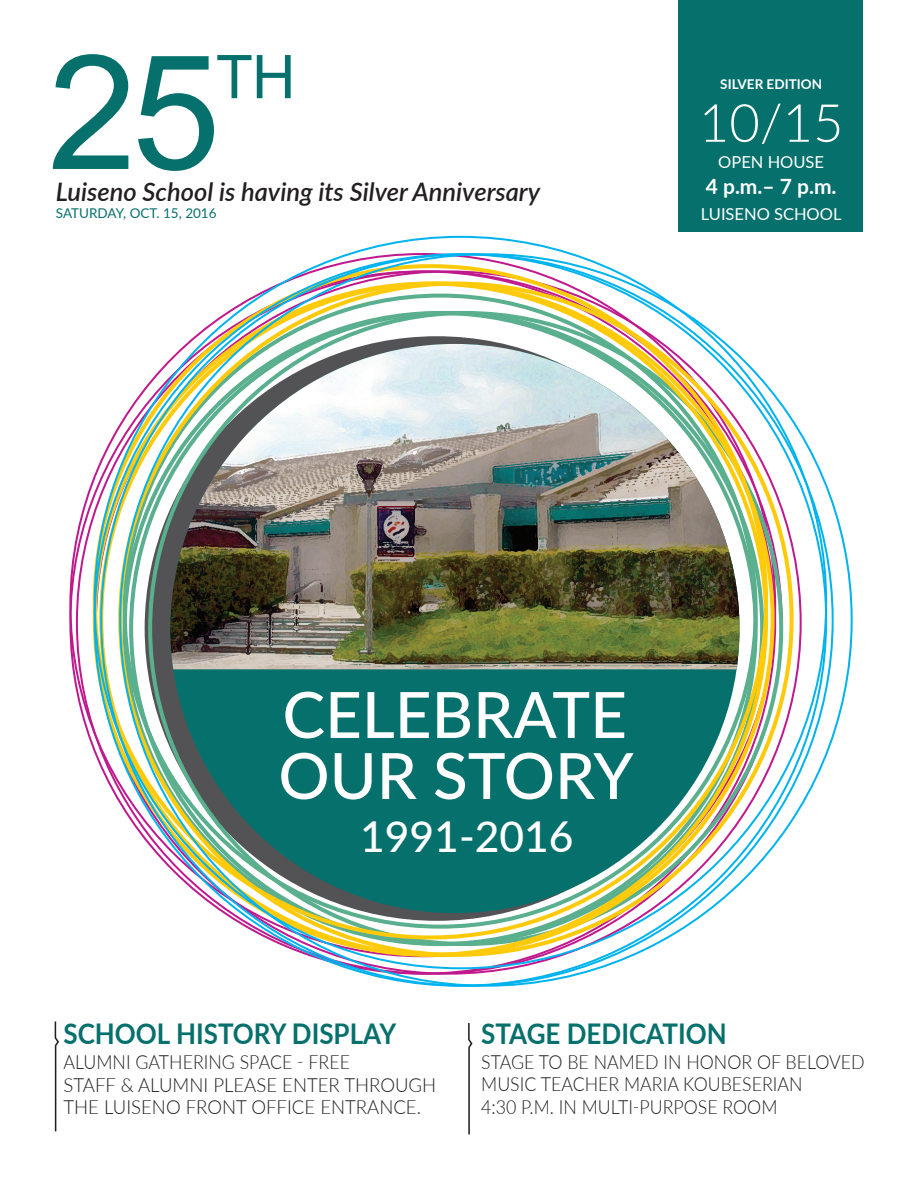
<style>
.page{position:relative;width:918px;height:1188px;background:#fff}
.page>*{position:absolute;margin:0;border:0;box-sizing:border-box;transform-origin:0 0}
.t1{font:159.75px "Arial";color:#06706c}
.t2{font:500 63.9px/61.1px "Lato";color:#fff}
.t3{font:60.3px "Arial";color:#06706c}
.t4{font:300 52.5px "Lato";color:#fff}
.t5{font:500 42.6px "Lato";color:#fff}
.t6{font:700 28.5px "Lato";color:#06706c;scale:.91 1}
.t7{font:italic 600 25.5px "Lato";color:#231f20}
.t8{font:700 21px "Lato";color:#fff}
.t9{font:300 19.5px/22.5px "Lato";color:#231f20;scale:.91 1}
.t10{font:16.5px "Lato";color:#fff}
.t11{font:13.5px "Lato";color:#06706c}
.t12{font:700 13.5px "Lato";color:#fff}
</style>
<div class="page">
<div style="left:679px;top:0;width:184px;height:232px;background:#06706c"></div>
<svg style="left:54px;top:1021px;width:5px;height:111px"></svg>
<svg style="left:468px;top:1023px;width:5px;height:112px"></svg>
<svg style="left:94px;top:236px;width:733px;height:733px"></svg>
<div style="left:170px;top:344px;width:570px;height:569px;background:#06706c;border-radius:50%"></div>
<img style="left:170px;top:344px;width:570px;height:325px">
<h1 class="t1" style="left:48px;top:8px;width:174px">25</h1>
<h3 class="t7" style="left:56px;top:173px;width:486px">Luiseno School is having its Silver Anniversary</h3>
<h3 class="t3" style="left:216px;top:38px;width:81px">TH</h3>
<p class="t11" style="left:56px;top:203px;width:162px">SATURDAY, OCT. 15, 2016</p>
<p class="t12" style="left:720px;top:74px;width:103px">SILVER EDITION</p>
<h3 class="t4" style="left:699px;top:86px;width:146px">10/15</h3>
<p class="t10" style="left:718px;top:150px;width:107px">OPEN HOUSE</p>
<p class="t8" style="left:706px;top:171px;width:132px">4 p.m.– 7 p.m.</p>
<p class="t10" style="left:701px;top:203px;width:142px">LUISENO SCHOOL</p>
<h2 class="t2" style="left:278px;top:681px;width:357px">CELEBRATE<br>OUR STORY</h2>
<h3 class="t5" style="left:360px;top:805px;width:215px">1991-2016</h3>
<h3 class="t6" style="left:63px;top:1013px;width:367px">SCHOOL HISTORY DISPLAY</h3>
<h3 class="t6" style="left:481px;top:1013px;width:271px">STAGE DEDICATION</h3>
<p class="t9" style="left:63px;top:1050px;width:411px">ALUMNI GATHERING SPACE - FREE<br>STAFF &amp; ALUMNI PLEASE ENTER THROUGH<br>THE LUISENO FRONT OFFICE ENTRANCE.</p>
<p class="t9" style="left:481px;top:1050px;width:423px">STAGE TO BE NAMED IN HONOR OF BELOVED<br>MUSIC TEACHER MARIA KOUBESERIAN<br>4:30 P.M. IN MULTI-PURPOSE ROOM</p>
</div>
